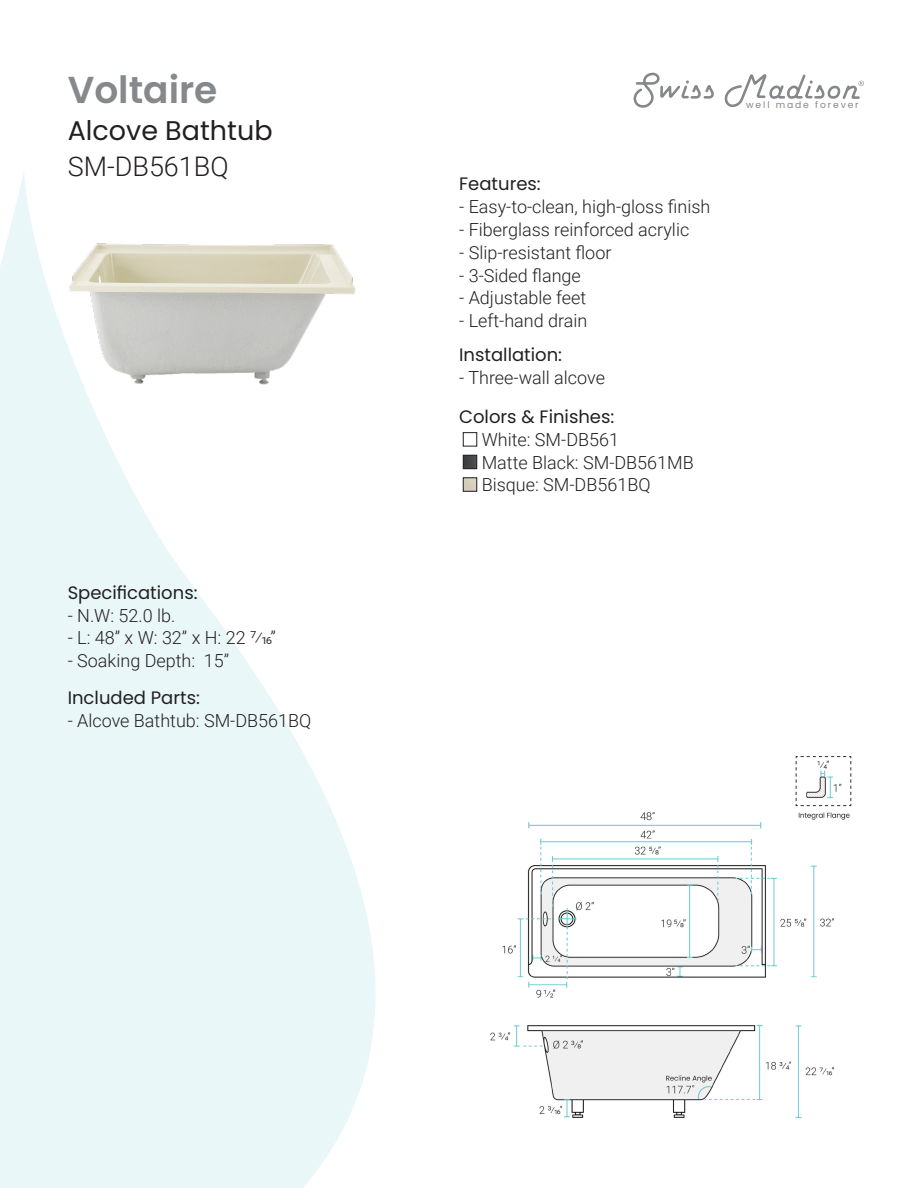
<style>
.page{position:relative;width:918px;height:1188px;background:#fff}
.page>*{position:absolute;margin:0;border:0;box-sizing:border-box;transform-origin:0 0}
.t1{font:600 37.5px "Poppins";color:#85898c}
.t2{font:27px "Poppins";color:#231f20}
.t3{font:300 27px "Roboto";color:#231f20}
.t4{font:300 18px "Roboto";color:#231f20}
.t5{font:18px "Poppins";color:#231f20}
.t6{font:9.3px "Poppins";letter-spacing:.2em;color:#85878a}
</style>
<div class="page">
<svg style="left:634px;top:73px;width:80px;height:35px"></svg>
<svg style="left:724px;top:74px;width:140px;height:33px"></svg>
<svg style="left:0;top:173px;width:376px;height:1015px;fill:#eaf7f8"></svg>
<img style="left:490px;top:756px;width:362px;height:363px">
<div style="left:463px;top:432px;width:14px;height:14px;border:1px solid #231f20"></div>
<img style="left:465px;top:457px;width:10px;height:10px">
<div style="left:463px;top:455px;width:14px;height:14px;border:1px solid #231f20"></div>
<div style="left:463px;top:478px;width:14px;height:13px;border:1px solid #231f20"></div>
<div style="left:446px;top:718px;width:171px;height:65px;background:#fff"></div>
<p class="t1" style="left:68px;top:68px;width:151px">Voltaire</p>
<p class="t2" style="left:68px;top:114px;width:206px">Alcove Bathtub</p>
<p class="t3" style="left:68px;top:148px;width:163px">SM-DB561BQ</p>
<p class="t5" style="left:68px;top:582px;width:131px">Specifications:</p>
<p class="t4" style="left:68px;top:603px;width:109px">- N.W: 52.0 lb.</p>
<p class="t4" style="left:68px;top:625px;width:210px">- L: 48” x W: 32” x H: 22 7/16”</p>
<p class="t4" style="left:68px;top:648px;width:163px">- Soaking Depth: 15”</p>
<p class="t5" style="left:68px;top:687px;width:134px">Included Parts:</p>
<p class="t4" style="left:68px;top:708px;width:245px">- Alcove Bathtub: SM-DB561BQ</p>
<p class="t5" style="left:459px;top:174px;width:83px">Features:</p>
<p class="t4" style="left:459px;top:194px;width:253px">- Easy-to-clean, high-gloss finish</p>
<p class="t4" style="left:459px;top:217px;width:232px">- Fiberglass reinforced acrylic</p>
<p class="t4" style="left:459px;top:240px;width:154px">- Slip-resistant floor</p>
<p class="t4" style="left:459px;top:263px;width:123px">- 3-Sided flange</p>
<p class="t4" style="left:459px;top:285px;width:129px">- Adjustable feet</p>
<p class="t4" style="left:459px;top:308px;width:130px">- Left-hand drain</p>
<p class="t5" style="left:459px;top:345px;width:104px">Installation:</p>
<p class="t4" style="left:459px;top:365px;width:147px">- Three-wall alcove</p>
<p class="t5" style="left:459px;top:406px;width:157px">Colors &amp; Finishes:</p>
<p class="t4" style="left:482px;top:427px;width:139px">White: SM-DB561</p>
<p class="t4" style="left:482px;top:450px;width:214px">Matte Black: SM-DB561MB</p>
<p class="t4" style="left:482px;top:472px;width:170px">Bisque: SM-DB561BQ</p>
<p class="t6" style="left:746px;top:99px;width:114px">well made forever</p>
</div>
